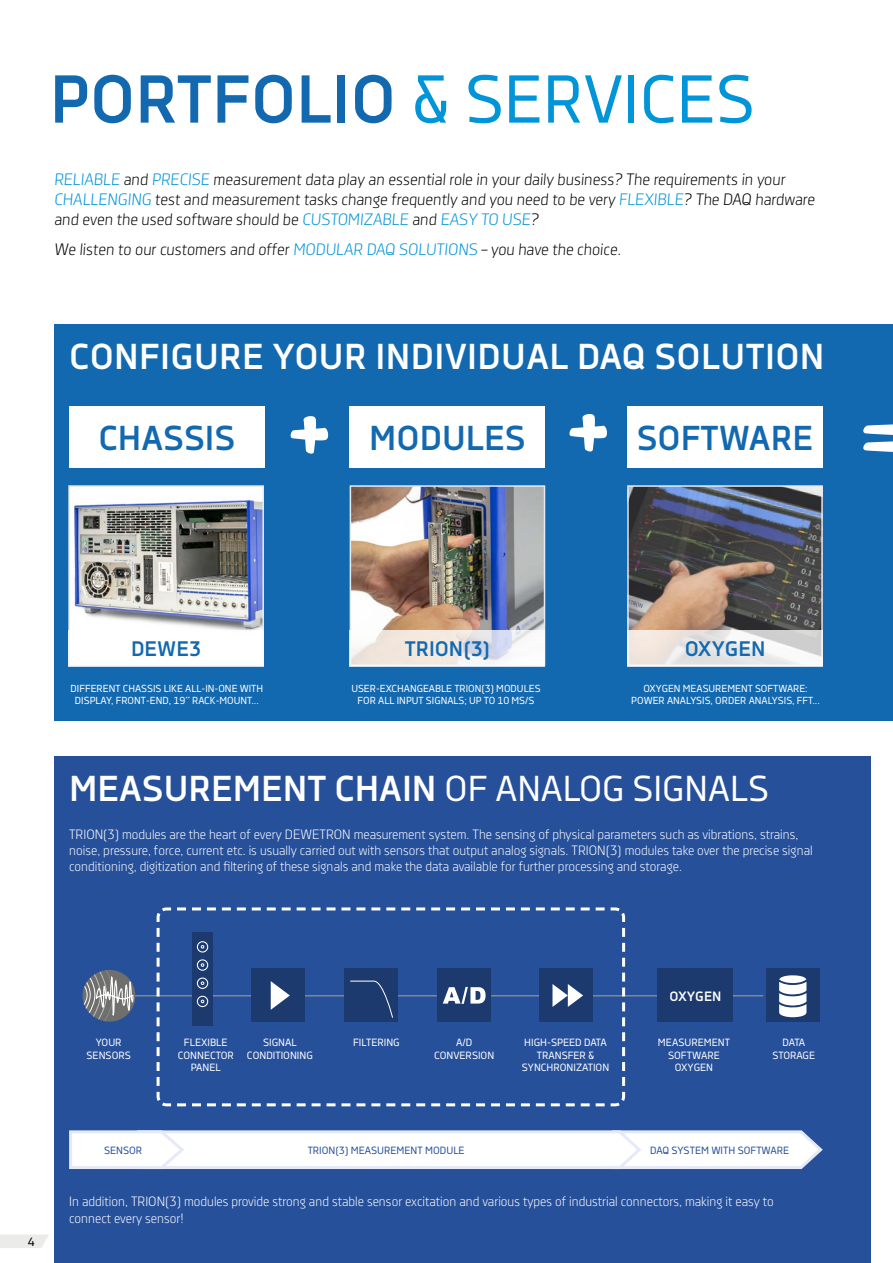
<style>
.page{position:relative;width:893px;height:1263px;background:#fff}
.page>*{position:absolute;margin:0;border:0;box-sizing:border-box;transform-origin:0 0}
.t1{font:700 67.5px "Decima Nova Pro";color:#1369b0}
.t2{font:700 36px "Decima Nova Pro";letter-spacing:.01em;color:#fff}
.t3{font:700 34.5px "Decima Nova Pro";color:#1369b0}
.t4{font:700 21px "Decima Nova Pro";color:#1369b0}
.Introduction{font:16.5px/19.8px "Decima Nova Pro Lt";color:#000}
.Description_Standard{font:13.5px/16.2px "Decima Nova Pro Lt";color:#fff}
.Description_Std_Bold{font:700 13.5px "Decima Nova Pro";color:#fff}
.t5{font:12px "Decima Nova Pro";color:#000}
.Image_description{font:10.5px/12.6px "Decima Nova Pro";color:#fff;text-align:center}
.Image_description-2{font:10.5px "Decima Nova Pro";color:#27509b}
.Image_description-3{font:10.5px/12.6px "Decima Nova Pro";letter-spacing:-.03em;color:#fff;text-align:center}
.Image_description_-_white{font:10.2px/12.3px "Decima Nova Pro";color:#fff;text-align:center}
.s1{font-weight:400;color:#0094d8}
.s2{color:#0094d8}
.s3{font-weight:400}
</style>
<div class="page">
<div style="left:54px;top:324px;width:839px;height:396px;background:#1369b0"></div>
<div style="left:54px;top:756px;width:816px;height:507px;background:#27509b"></div>
<img style="left:71px;top:488px;width:190px;height:142px">
<div style="left:68px;top:485px;width:196px;height:181px;border:2px solid #e6eaf7"></div>
<img style="left:353px;top:488px;width:189px;height:142px">
<div style="left:350px;top:485px;width:195px;height:181px;border:2px solid #e6eaf7"></div>
<img style="left:630px;top:488px;width:190px;height:142px">
<div style="left:627px;top:485px;width:196px;height:181px;border:2px solid #e6eaf7"></div>
<hr style="left:128px;top:995px;width:635px;height:1px;background:#868686">
<svg style="left:83px;top:970px;width:51px;height:52px"></svg>
<div style="left:766px;top:969px;width:54px;height:53px;background:#1d3a6e"></div>
<div style="left:658px;top:969px;width:75px;height:53px;background:#1d3a6e"></div>
<svg style="left:155px;top:907px;width:472px;height:200px"></svg>
<svg style="left:291px;top:416px;width:37px;height:38px"></svg>
<svg style="left:569px;top:414px;width:38px;height:37px"></svg>
<svg style="left:863px;top:424px;width:30px;height:28px"></svg>
<div style="left:69px;top:406px;width:196px;height:62px;background:#fff"></div>
<div style="left:68px;top:630px;width:196px;height:36px;background:#fff"></div>
<svg style="left:350px;top:630px;width:195px;height:36px"></svg>
<svg style="left:627px;top:630px;width:196px;height:36px"></svg>
<div style="left:350px;top:406px;width:195px;height:62px;background:#fff"></div>
<div style="left:627px;top:406px;width:196px;height:62px;background:#fff"></div>
<svg style="left:69px;top:1130px;width:754px;height:40px"></svg>
<svg style="left:779px;top:975px;width:27px;height:42px"></svg>
<svg style="left:0;top:1235px;width:49px;height:13px"></svg>
<h1 class="t1" style="left:50px;top:61px;width:706px">PORTFOLIO <span class="s1">&amp; SERVICES</span></h1>
<p class="Introduction" style="left:54px;top:169px;width:764px"><span class="s2">RELIABLE</span> and <span class="s2">PRECISE</span> measurement data play an essential role in your daily business? The requirements in your<br><span class="s2">CHALLENGING</span> test and measurement tasks change frequently and you need to be very <span class="s2">FLEXIBLE</span>? The DAQ hardware and even the used software should be <span class="s2">CUSTOMIZABLE</span> and <span class="s2">EASY TO USE</span>?</p>
<p class="Introduction" style="left:54px;top:239px;width:570px">We listen to our customers and offer <span class="s2">MODULAR DAQ SOLUTIONS</span> – you have the choice.</p>
<h2 class="t2" style="left:69px;top:336px;width:757px">CONFIGURE YOUR INDIVIDUAL DAQ SOLUTION</h2>
<h2 class="t3" style="left:99px;top:418px;width:138px">CHASSIS</h2>
<h2 class="t3" style="left:369px;top:418px;width:158px">MODULES</h2>
<h2 class="t3" style="left:637px;top:418px;width:178px">SOFTWARE</h2>
<h4 class="t4" style="left:131px;top:637px;width:72px">DEWE3</h4>
<h4 class="t4" style="left:405px;top:637px;width:87px">TRION(3)</h4>
<h4 class="t4" style="left:685px;top:637px;width:82px">OXYGEN</h4>
<p class="Image_description_-_white" style="left:71px;top:682px;width:194px">DIFFERENT CHASSIS LIKE ALL-IN-ONE WITH<br>DISPLAY, FRONT-END, 19´´ RACK-MOUNT...</p>
<p class="Image_description_-_white" style="left:351px;top:682px;width:191px">USER-EXCHANGEABLE TRION(3) MODULES<br>FOR ALL INPUT SIGNALS; UP TO 10 MS/S</p>
<p class="Image_description_-_white" style="left:631px;top:682px;width:190px">OXYGEN MEASUREMENT SOFTWARE:<br>POWER ANALYSIS, ORDER ANALYSIS, FFT...</p>
<h2 class="t2" style="left:69px;top:768px;width:701px">MEASUREMENT CHAIN <span class="s3">OF ANALOG SIGNALS</span></h2>
<p class="Description_Standard" style="left:69px;top:826px;width:745px">TRION(3) modules are the heart of every DEWETRON measurement system. The sensing of physical parameters such as vibrations, strains, noise, pressure, force, current etc. is usually carried out with sensors that output analog signals. TRION(3) modules take over the precise signal conditioning, digitization and filtering of these signals and make the data available for further processing and storage.</p>
<p class="t5" style="left:28px;top:1234px;width:8px">4</p>
<p class="Image_description" style="left:96px;top:1036px;width:27px">YOUR</p>
<p class="Image_description" style="left:87px;top:1049px;width:46px">SENSORS</p>
<p class="Description_Std_Bold" style="left:669px;top:988px;width:53px">OXYGEN</p>
<p class="Image_description" style="left:178px;top:1036px;width:58px">FLEXIBLE<br>CONNECTOR<br>PANEL</p>
<p class="Image_description" style="left:353px;top:1036px;width:48px">FILTERING</p>
<p class="Image_description" style="left:434px;top:1036px;width:62px">A/D<br>CONVERSION</p>
<p class="Image_description" style="left:522px;top:1036px;width:89px">HIGH-SPEED DATA<br>TRANSFER &amp;<br>SYNCHRONIZATION</p>
<p class="Image_description" style="left:658px;top:1036px;width:74px">MEASUREMENT</p>
<p class="Image_description" style="left:247px;top:1036px;width:67px">SIGNAL<br>CONDITIONING</p>
<p class="Image_description" style="left:668px;top:1049px;width:53px">SOFTWARE</p>
<p class="Image_description" style="left:675px;top:1061px;width:40px">OXYGEN</p>
<p class="Image_description-3" style="left:773px;top:1036px;width:44px">DATA<br>STORAGE</p>
<p class="Image_description-2" style="left:104px;top:1144px;width:40px">SENSOR</p>
<p class="Image_description-2" style="left:308px;top:1144px;width:158px">TRION(3) MEASUREMENT MODULE</p>
<p class="Image_description-2" style="left:650px;top:1144px;width:141px">DAQ SYSTEM WITH SOFTWARE</p>
<p class="Description_Standard" style="left:69px;top:1193px;width:706px">In addition, TRION(3) modules provide strong and stable sensor excitation and various types of industrial connectors, making it easy to connect every sensor!</p>
</div>
